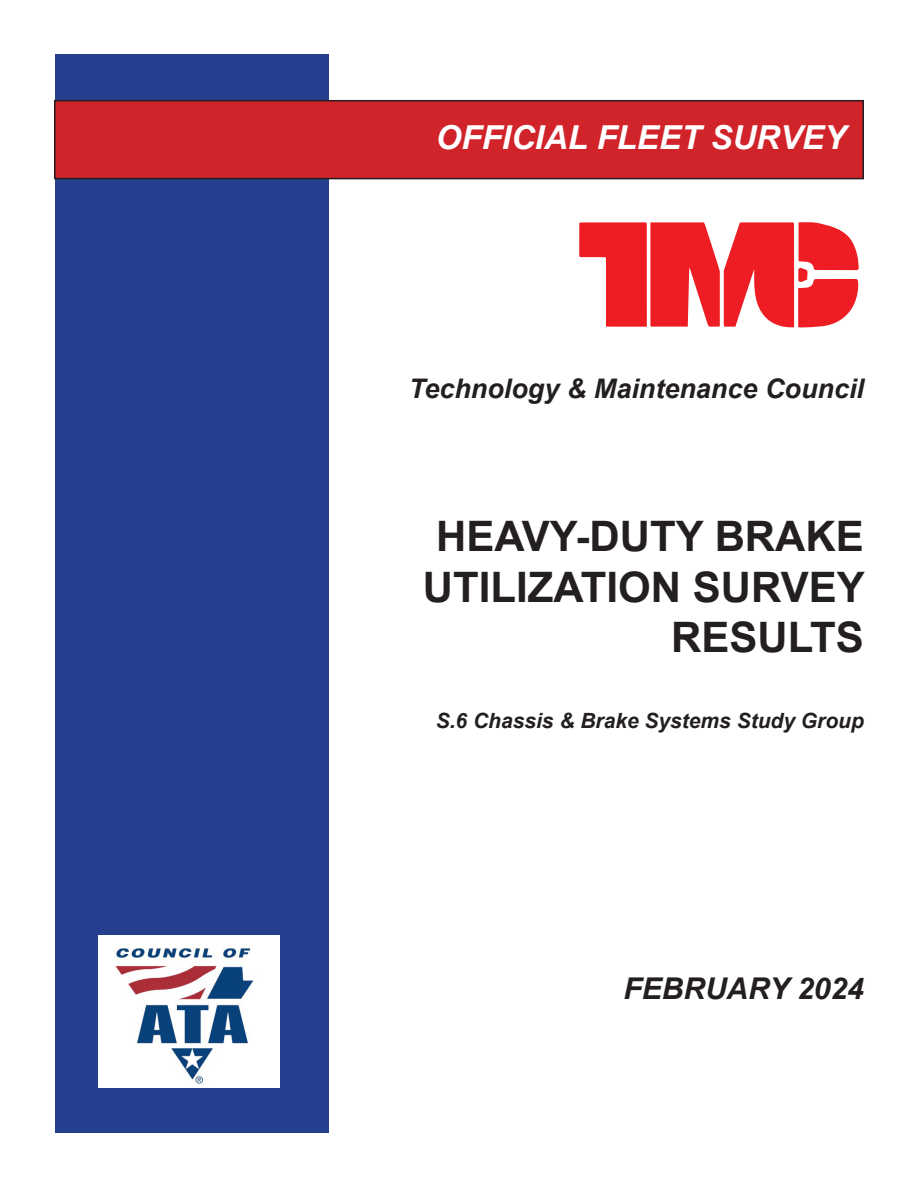
<style>
.page{position:relative;width:918px;height:1188px;background:#fff}
.page>*{position:absolute;margin:0;border:0;box-sizing:border-box;transform-origin:0 0}
.t1{font:700 42px/50.4px "Arial";color:#231f20;text-align:right}
.t2{font:italic 700 33px "Arial";color:#fff}
.t3{font:italic 700 30px "Arial";color:#231f20}
.t4{font:italic 700 27px "Arial";color:#231f20}
.t5{font:italic 700 21px "Arial";color:#231f20}
</style>
<div class="page">
<div style="left:55px;top:55px;width:273px;height:1078px;background:#253f8e"></div>
<div style="left:55px;top:101px;width:808px;height:78px;background:#d1232a"></div>
<div style="left:54px;top:100px;width:810px;height:79px;border:2px solid #231f20"></div>
<svg style="left:579px;top:222px;width:280px;height:106px"></svg>
<div style="left:98px;top:935px;width:182px;height:153px;background:#fff"></div>
<img style="left:114px;top:948px;width:140px;height:136px">
<p class="t2" style="left:436px;top:116px;width:412px">OFFICIAL FLEET SURVEY</p>
<p class="t4" style="left:409px;top:371px;width:457px">Technology &amp; Maintenance Council</p>
<p class="t1" style="left:423px;top:513px;width:443px">HEAVY-DUTY BRAKE<br>UTILIZATION SURVEY<br>RESULTS</p>
<p class="t5" style="left:436px;top:707px;width:430px">S.6 Chassis &amp; Brake Systems Study Group</p>
<p class="t3" style="left:623px;top:969px;width:242px">FEBRUARY 2024</p>
</div>
